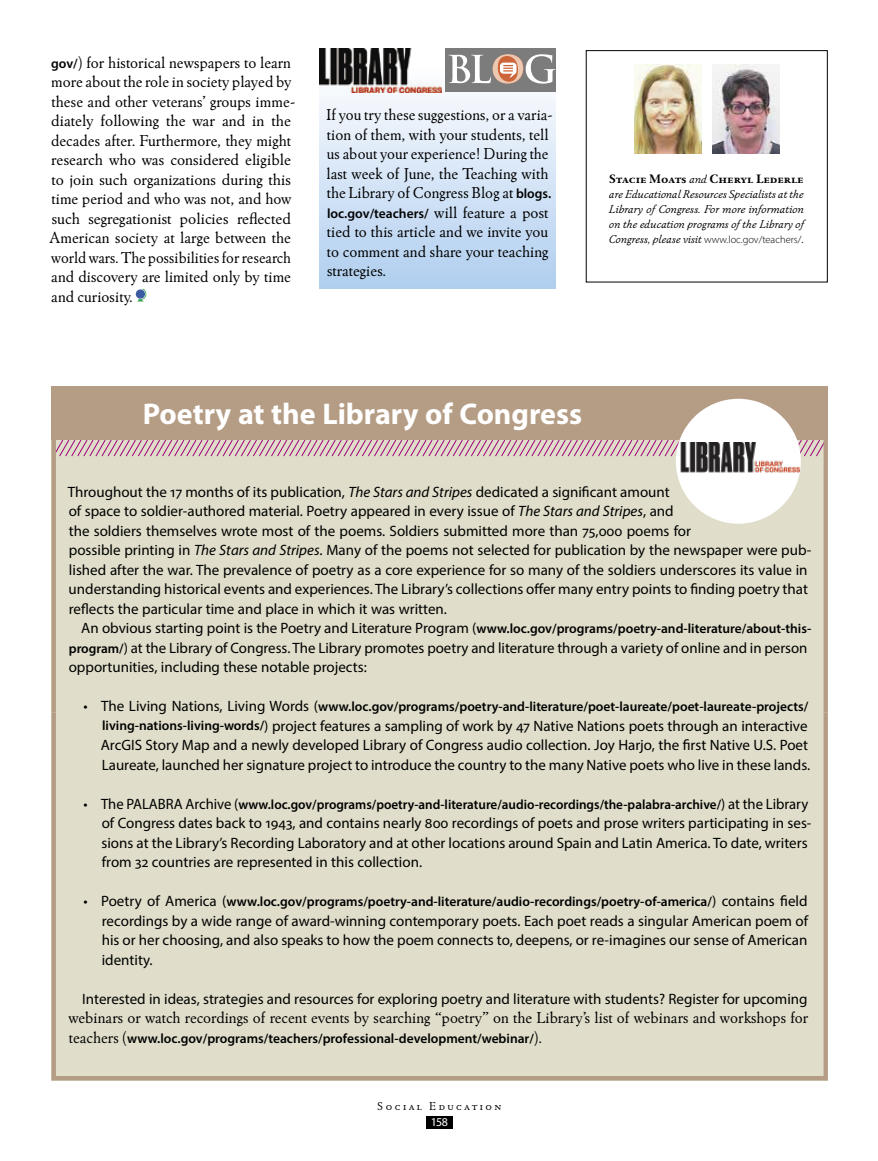
<style>
.page{position:relative;width:878px;height:1161px;background:#fff}
.page>*{position:absolute;margin:0;border:0;box-sizing:border-box;transform-origin:0 0}
.t1{font:700 30px "Myriad Pro";color:#fff}
.t2{font:16.5px/19.5px "Winchester New ITC";color:#000}
.t3{font:15px/19.5px "Myriad Pro";color:#000}
.t4{font:600 13.5px "Myriad Pro";color:#000}
.t5{font:12.75px "Winchester New ITC Bold SC";color:#000}
.t6{font:italic 12px/15px "Winchester New ITC";color:#000;text-align:justify}
.t7{font:12px "Winchester New ITC Book SC";letter-spacing:.2em;color:#000}
.t8{font:12px "Myriad Pro";color:#fff}
.s1{font-family:"Myriad Pro";font-weight:600;font-size:13.5px}
.s2{font-family:"Winchester New ITC";font-weight:400;font-size:16.5px}
.s3{font-family:"Winchester New ITC";font-style:italic;font-size:12px}
.s4{font-family:"Myriad Pro";font-weight:300;font-style:normal;font-size:10.5px}
.s5{font-style:italic}
.s6{font-weight:600;font-size:13.5px}
.s7{font-weight:400;font-size:15px}
</style>
<div class="page">
<div style="left:51px;top:440px;width:776px;height:272px;background:#e0deca"></div>
<div style="left:51px;top:386px;width:776px;height:54px;background:#b59d85"></div>
<div style="left:675px;top:399px;width:125px;height:125px;background:#fff;border-radius:50%"></div>
<div style="left:51px;top:712px;width:776px;height:369px;background:#e0deca"></div>
<svg style="left:137px;top:289px;width:10px;height:12px"></svg>
<div style="left:136px;top:289px;width:9px;height:10px;background:#3c5ba3;border-radius:50%"></div>
<img style="left:712px;top:65px;width:67px;height:88px">
<img style="left:634px;top:65px;width:67px;height:88px">
<div style="left:319px;top:64px;width:236px;height:224px;background:linear-gradient(to bottom,#fef9f8,#b1d0f2)"></div>
<div style="left:445px;top:48px;width:111px;height:44px;background:#7c7c7c"></div>
<svg style="left:448px;top:54px;width:107px;height:30px"></svg>
<img style="left:319px;top:48px;width:122px;height:44px">
<img style="left:680px;top:443px;width:119px;height:30px">
<div style="left:426px;top:1117px;width:26px;height:12px;background:#000"></div>
<p class="t2" style="left:50px;top:52px;width:247px"><span class="s1">gov/</span>) for historical newspapers to learn more about the role in society played by these and other veterans’ groups imme&shy;diately following the war and in the decades after. Furthermore, they might research who was considered eligible to join such organizations during this time period and who was not, and how such segregationist policies reflected American society at large between the world wars. The possibilities for research and discovery are limited only by time and curiosity.</p>
<p class="t2" style="left:326px;top:105px;width:228px">If you try these suggestions, or a varia&shy;tion of them, with your students, tell us about your experience! During the last week of June, the Teaching with the Library of Congress Blog at <span class="s1">blogs.</span></p>
<p class="t4" style="left:327px;top:204px;width:223px">loc.gov/teachers/ <span class="s2">will feature a post</span></p>
<p class="t2" style="left:327px;top:222px;width:223px;text-align:justify">tied to this article and we invite you to comment and share your teaching strategies.</p>
<p class="t5" style="left:609px;top:171px;width:196px">Stacie Moats <span class="s3">and</span> Cheryl Lederle</p>
<p class="t6" style="left:608px;top:186px;width:197px">are Educational Resources Specialists at the Library of Congress. For more information on the education programs of the Library of Congress, please visit <span class="s4">www.loc.gov/teachers/</span>.</p>
<h1 class="t1" style="left:143px;top:395px;width:441px">Poetry at the Library of Congress</h1>
<p class="t3" style="left:68px;top:481px;width:745px">Throughout the 17 months of its publication, <span class="s5">The Stars and Stripes</span> dedicated a significant amount<br>of space to soldier-authored material. Poetry appeared in every issue of <span class="s5">The Stars and Stripes</span>, and<br>the soldiers themselves wrote most of the poems. Soldiers submitted more than 75,000 poems for<br>possible printing in <span class="s5">The Stars and Stripes</span>. Many of the poems not selected for publication by the newspaper were pub&shy;lished after the war. The prevalence of poetry as a core experience for so many of the soldiers underscores its value in understanding historical events and experiences. The Library’s collections offer many entry points to finding poetry that reflects the particular time and place in which it was written.</p>
<p class="t3" style="left:69px;top:618px;width:744px;text-indent:13px">An obvious starting point is the Poetry and Literature Program (<span class="s6">www.loc.gov/programs/poetry-and-literature/about-this&shy;program/</span>) at the Library of Congress. The Library promotes poetry and literature through a variety of online and in person opportunities, including these notable projects:</p>
<p class="t4" style="left:83px;top:698px;width:726px"><span class="s7">• The Living Nations, Living Words (</span>www.loc.gov/programs/poetry-and-literature/poet-laureate/poet-laureate-projects/</p>
<p class="t3" style="left:101px;top:715px;width:711px"><span class="s6">living-nations-living-words/</span>) project features a sampling of work by 47 Native Nations poets through an interactive<br>ArcGIS Story Map and a newly developed Library of Congress audio collection. Joy Harjo, the first Native U.S. Poet<br>Laureate, launched her signature project to introduce the country to the many Native poets who live in these lands.</p>
<p class="t4" style="left:83px;top:795px;width:726px"><span class="s7">• The PALABRA Archive (</span>www.loc.gov/programs/poetry-and-literature/audio-recordings/the-palabra-archive/<span class="s7">) at the Library</span></p>
<p class="t3" style="left:101px;top:813px;width:711px">of Congress dates back to 1943, and contains nearly 800 recordings of poets and prose writers participating in ses&shy;sions at the Library’s Recording Laboratory and at other locations around Spain and Latin America. To date, writers from 32 countries are represented in this collection.</p>
<p class="t4" style="left:83px;top:893px;width:725px"><span class="s7">• Poetry of America (</span>www.loc.gov/programs/poetry-and-literature/audio-recordings/poetry-of-america/<span class="s7">) contains field</span></p>
<p class="t3" style="left:102px;top:910px;width:707px;text-align:justify">recordings by a wide range of award-winning contemporary poets. Each poet reads a singular American poem of his or her choosing, and also speaks to how the poem connects to, deepens, or re-imagines our sense of American identity.</p>
<p class="t3" style="left:82px;top:988px;width:726px">Interested in ideas, strategies and resources for exploring poetry and literature with students? Register for upcoming</p>
<p class="t2" style="left:68px;top:1008px;width:741px">webinars or watch recordings of recent events by searching “poetry” on the Library’s list of webinars and workshops for</p>
<p class="t4" style="left:69px;top:1029px;width:474px"><span class="s2">teachers (</span>www.loc.gov/programs/teachers/professional-development/webinar/<span class="s2">).</span></p>
<p class="t7" style="left:377px;top:1098px;width:125px">Social Education</p>
<p class="t8" style="left:431px;top:1115px;width:19px">158</p>
</div>
